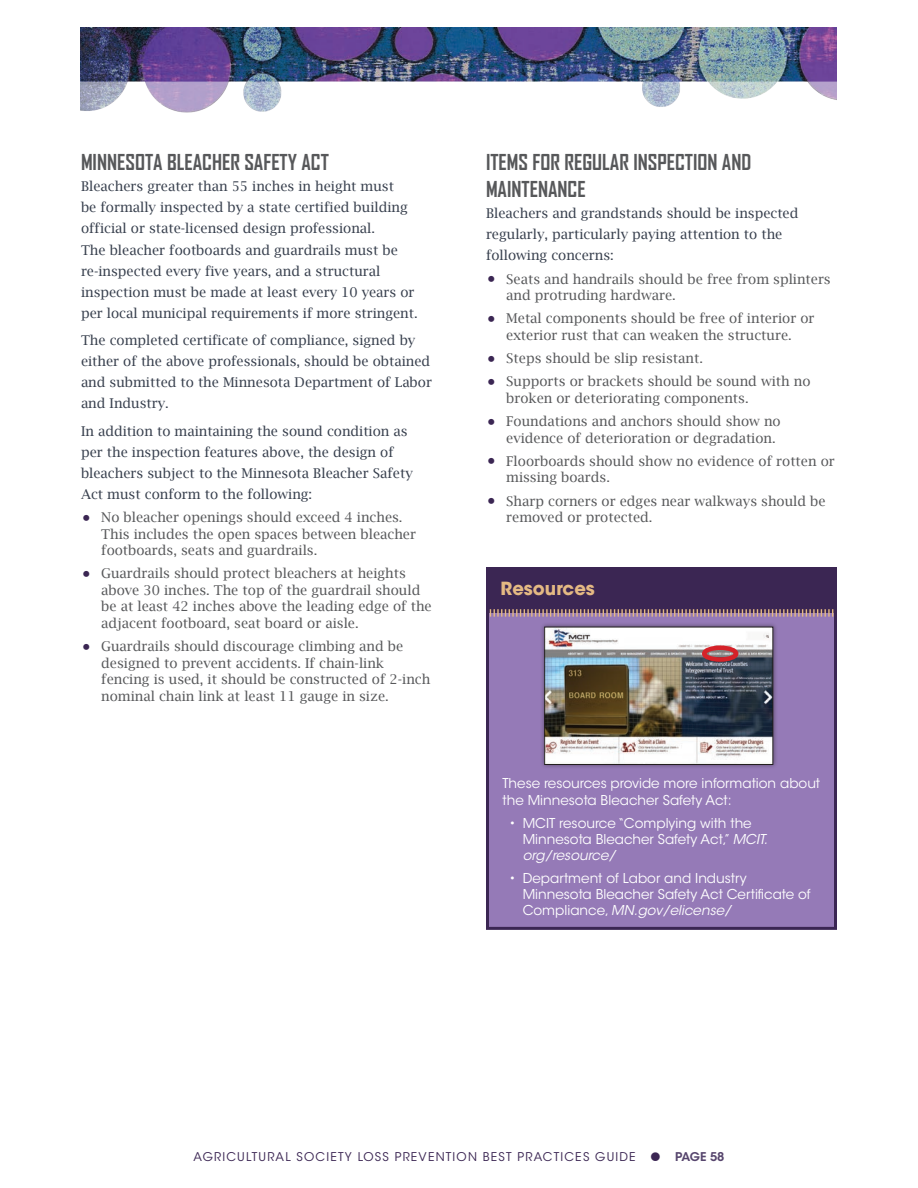
<style>
.page{position:relative;width:918px;height:1188px;background:#fff}
.page>*{position:absolute;margin:0;border:0;box-sizing:border-box;transform-origin:0 0}
.Section_Title{font:700 21px/27px "Agency FB";color:#57585a}
.Sidebar_Title{font:700 18px "ITC Avant Garde Std";color:#e4b983}
.t1{font:13.5px/16.5px "Lucida Bright";color:#57585a}
.t2{font:13.5px/21px "Lucida Bright";color:#373f4d}
.List_sidebar_white{font:13.5px/16.2px "ITC Avant Garde Std";color:#fff}
.t3{font:12px "ITC Avant Garde Std";letter-spacing:.1em;color:#3b2653}
.t4{font:600 12px "ITC Avant Garde Std";letter-spacing:-.025em;color:#56456d}
.s1{font-style:italic}
</style>
<div class="page">
<img style="left:81px;top:27px;width:756px;height:86px">
<div style="left:486px;top:567px;width:351px;height:363px;background:#957ab7"></div>
<div style="left:488px;top:568px;width:347px;height:45px;background:#3b2653"></div>
<svg style="left:490px;top:609px;width:343px;height:8px"></svg>
<div style="left:540px;top:622px;width:238px;height:148px;background:#231f20;opacity:.5"></div>
<img style="left:546px;top:629px;width:225px;height:134px">
<div style="left:544px;top:627px;width:229px;height:138px;border:1px solid #231f20"></div>
<div style="left:702px;top:645px;width:36px;height:17px;border:4px solid #d52229;border-radius:50%"></div>
<p class="Section_Title" style="left:81px;top:149px;width:249px">MINNESOTA BLEACHER SAFETY ACT</p>
<p class="t2" style="left:81px;top:176px;width:338px">Bleachers greater than 55 inches in height must<br>be formally inspected by a state certified building official or state-licensed design professional.<br>The bleacher footboards and guardrails must be re-inspected every five years, and a structural inspection must be made at least every 10 years or per local municipal requirements if more stringent.</p>
<p class="t2" style="left:81px;top:330px;width:352px">The completed certificate of compliance, signed by either of the above professionals, should be obtained and submitted to the Minnesota Department of Labor and Industry.</p>
<p class="t2" style="left:81px;top:421px;width:333px">In addition to maintaining the sound condition as per the inspection features above, the design of bleachers subject to the Minnesota Bleacher Safety Act must conform to the following:</p>
<p class="t1" style="left:101px;top:509px;width:316px">No bleacher openings should exceed 4 inches.<br>This includes the open spaces between bleacher footboards, seats and guardrails.</p>
<p class="t1" style="left:101px;top:565px;width:332px">Guardrails should protect bleachers at heights above 30 inches. The top of the guardrail should be at least 42 inches above the leading edge of the adjacent footboard, seat board or aisle.</p>
<p class="t1" style="left:101px;top:638px;width:331px">Guardrails should discourage climbing and be designed to prevent accidents. If chain-link fencing is used, it should be constructed of 2-inch nominal chain link at least 11 gauge in size.</p>
<p class="Section_Title" style="left:486px;top:149px;width:267px">ITEMS FOR REGULAR INSPECTION AND<br>MAINTENANCE</p>
<p class="t2" style="left:486px;top:203px;width:314px">Bleachers and grandstands should be inspected regularly, particularly paying attention to the following concerns:</p>
<p class="t1" style="left:506px;top:271px;width:326px">Seats and handrails should be free from splinters and protruding hardware.</p>
<p class="t1" style="left:506px;top:310px;width:310px">Metal components should be free of interior or exterior rust that can weaken the structure.</p>
<p class="t1" style="left:506px;top:350px;width:198px">Steps should be slip resistant.</p>
<p class="t1" style="left:506px;top:373px;width:306px">Supports or brackets should be sound with no broken or deteriorating components.</p>
<p class="t1" style="left:506px;top:413px;width:276px">Foundations and anchors should show no evidence of deterioration or degradation.</p>
<p class="t1" style="left:506px;top:453px;width:330px">Floorboards should show no evidence of rotten or missing boards.</p>
<p class="t1" style="left:506px;top:493px;width:321px">Sharp corners or edges near walkways should be removed or protected.</p>
<p class="Sidebar_Title" style="left:501px;top:577px;width:96px">Resources</p>
<p class="List_sidebar_white" style="left:502px;top:776px;width:319px">These resources provide more information about the Minnesota Bleacher Safety Act:</p>
<p class="List_sidebar_white" style="left:523px;top:815px;width:247px;text-indent:-14px">• MCIT resource “Complying with the<br>Minnesota Bleacher Safety Act,” <span class="s1">MCIT. org/resource/</span></p>
<p class="List_sidebar_white" style="left:523px;top:870px;width:289px;text-indent:-14px">• Department of Labor and Industry<br>Minnesota Bleacher Safety Act Certificate of<br>Compliance, <span class="s1">MN.gov/elicense/</span></p>
<p class="t3" style="left:194px;top:1149px;width:444px">AGRICULTURAL SOCIETY LOSS PREVENTION BEST PRACTICES GUIDE</p>
<p class="t4" style="left:675px;top:1149px;width:51px">PAGE 58</p>
</div>
